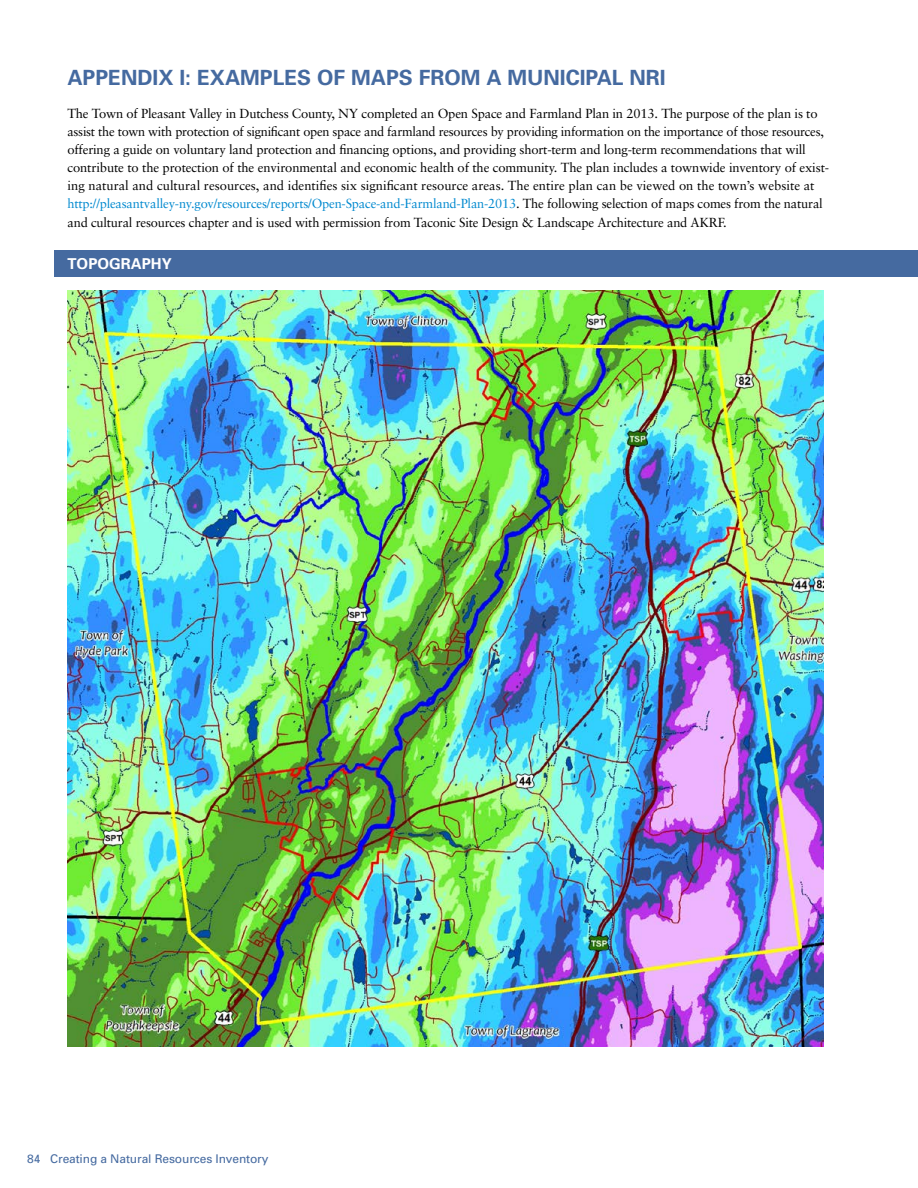
<style>
.page{position:relative;width:918px;height:1188px;background:#fff}
.page>*{position:absolute;margin:0;border:0;box-sizing:border-box;transform-origin:0 0}
.t1{font:700 21px "Univers";color:#456aa0}
.t2{font:700 15px "Univers";color:#fff}
.t3{font:13.2px/18px "Sabon";letter-spacing:-.015em;color:#000}
.t4{font:12px "Univers";letter-spacing:-.01em;color:#456aa0}
.s1{color:#0089cf}
</style>
<div class="page">
<div style="left:54px;top:250px;width:864px;height:27px;background:#456aa0"></div>
<img style="left:68px;top:290px;width:756px;height:756px">
<p class="t1" style="left:68px;top:64px;width:600px">APPENDIX I: EXAMPLES OF MAPS FROM A MUNICIPAL NRI</p>
<p class="t3" style="left:68px;top:104px;width:763px">The Town of Pleasant Valley in Dutchess County, NY completed an Open Space and Farmland Plan in 2013. The purpose of the plan is to assist the town with protection of significant open space and farmland resources by providing information on the importance of those resources, offering a guide on voluntary land protection and financing options, and providing short-term and long-term recommendations that will contribute to the protection of the environmental and economic health of the community. The plan includes a townwide inventory of exist&shy;ing natural and cultural resources, and identifies six significant resource areas. The entire plan can be viewed on the town’s website at</p>
<p class="t3" style="left:68px;top:194px;width:757px;line-height:18.8px"><span class="s1">http://pleasantvalley-ny.gov/resources/reports/Open-Space-and-Farmland-Plan-2013</span>. The following selection of maps comes from the natural and cultural resources chapter and is used with permission from Taconic Site Design &amp; Landscape Architecture and AKRF.</p>
<p class="t2" style="left:68px;top:254px;width:106px">TOPOGRAPHY</p>
<p class="t4" style="left:27px;top:1151px;width:15px">84</p>
<p class="t4" style="left:50px;top:1151px;width:220px">Creating a Natural Resources Inventory</p>
</div>
